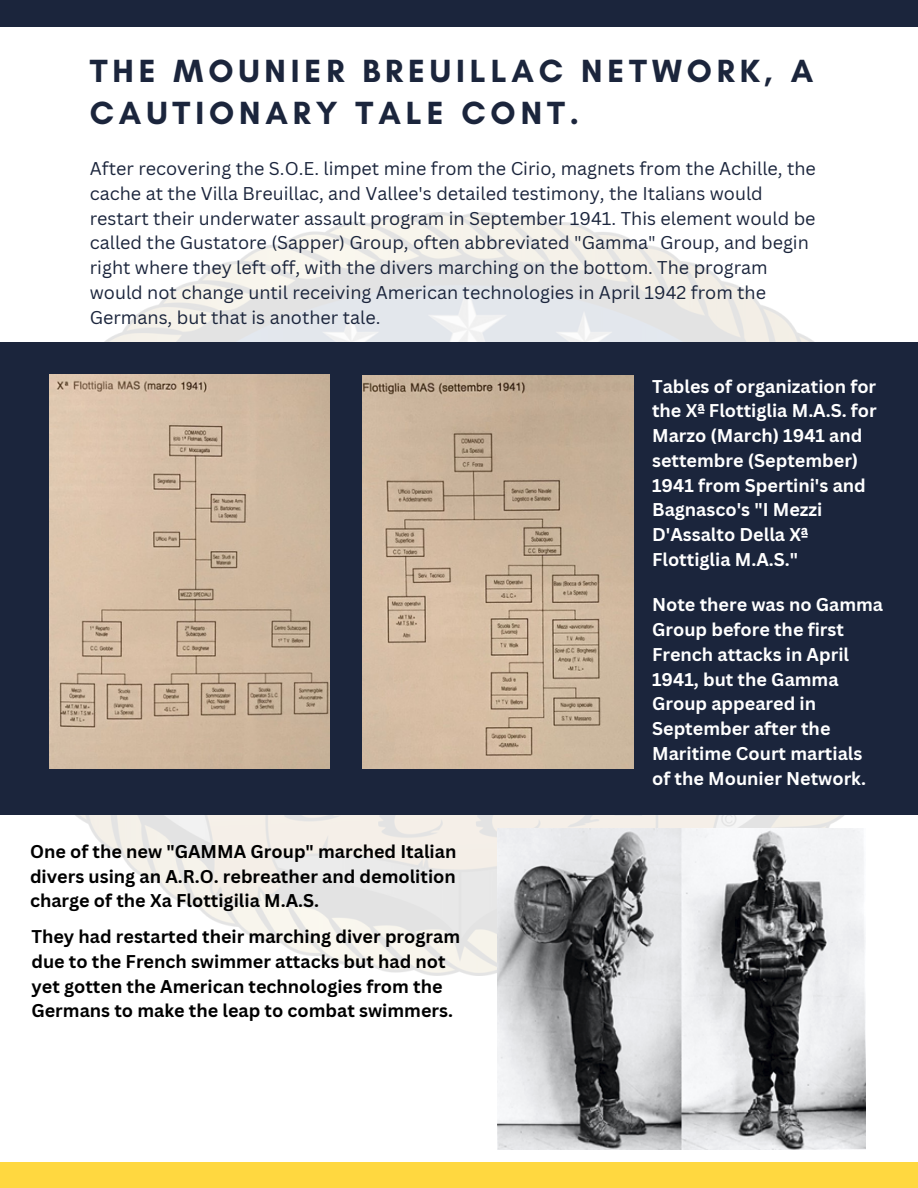
<style>
.page{position:relative;width:918px;height:1188px;background:#fff}
.page>*{position:absolute;margin:0;border:0;box-sizing:border-box;transform-origin:0 0}
.t1{font:700 32.7px/41.2px "Glacial Indifference";letter-spacing:.15em;color:#1b253c}
.t2{font:18px/24.8px "Canva Sans";color:#1b253c}
.t3{font:700 18px/24.8px "Canva Sans";color:#fff}
.t4{font:700 18px/24.8px "Canva Sans";color:#000;text-align:justify}
</style>
<div class="page">
<div style="left:0;top:0;width:918px;height:26px;background:#1b253c"></div>
<div style="left:0;top:1163px;width:918px;height:25px;background:#ffd840"></div>
<img style="left:0;top:213px;width:918px;height:762px">
<div style="left:0;top:343px;width:918px;height:472px;background:#1b253c"></div>
<img style="left:363px;top:375px;width:271px;height:394px">
<img style="left:50px;top:375px;width:280px;height:394px">
<img style="left:498px;top:828px;width:368px;height:321px">
<p class="t1" style="left:90px;top:50px;width:725px">THE MOUNIER BREUILLAC NETWORK, A<br>CAUTIONARY TALE CONT.</p>
<h2 class="t2" style="left:90px;top:156px;width:728px">After recovering the S.O.E. limpet mine from the Cirio, magnets from the Achille, the cache at the Villa Breuillac, and Vallee's detailed testimony, the Italians would restart their underwater assault program in September 1941. This element would be called the Gustatore (Sapper) Group, often abbreviated "Gamma" Group, and begin right where they left off, with the divers marching on the bottom. The program would not change until receiving American technologies in April 1942 from the Germans, but that is another tale.</h2>
<p class="t3" style="left:652px;top:373px;width:226px">Tables of organization for the Xª Flottiglia M.A.S. for<br>Marzo (March) 1941 and settembre (September)<br>1941 from Spertini's and<br>Bagnasco's "I Mezzi<br>D'Assalto Della Xª<br>Flottiglia M.A.S."</p>
<h2 class="t4" style="left:30px;top:838px;width:428px">One of the new "GAMMA Group" marched Italian divers using an A.R.O. rebreather and demolition charge of the Xa Flottigilia M.A.S.</h2>
<p class="t4" style="left:31px;top:924px;width:430px;text-align:left">They had restarted their marching diver program due to the French swimmer attacks but had not yet gotten the American technologies from the Germans to make the leap to combat swimmers.</p>
<h2 class="t3" style="left:652px;top:592px;width:233px">Note there was no Gamma<br>Group before the first<br>French attacks in April<br>1941, but the Gamma<br>Group appeared in<br>September after the<br>Maritime Court martials of the Mounier Network.</h2>
</div>
